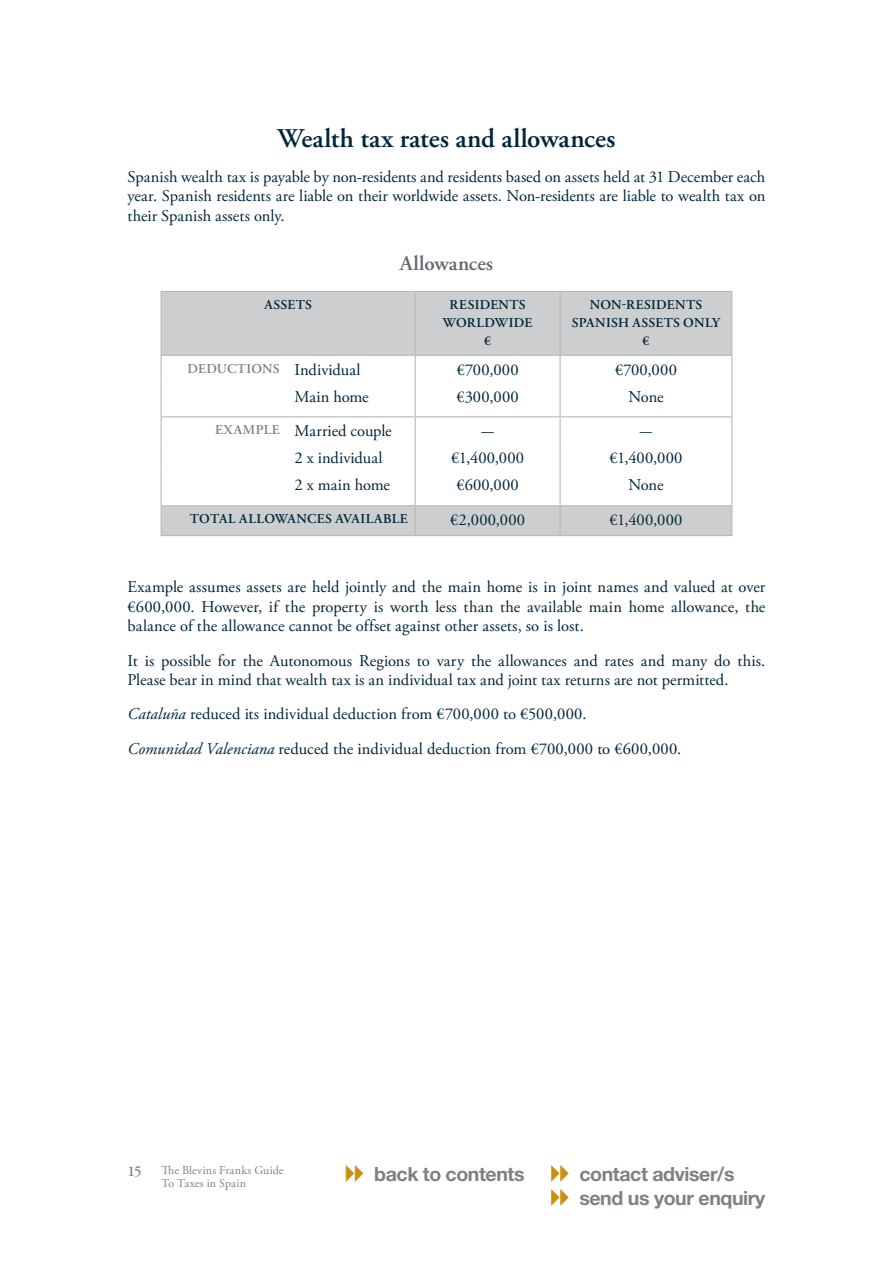
<style>
.page{position:relative;width:893px;height:1263px;background:#fff}
.page>*{position:absolute;margin:0;border:0;box-sizing:border-box;transform-origin:0 0}
.t1{font:600 27px "Adobe Garamond Pro";color:#012539}
.t2{font:600 21px "Adobe Garamond Pro";color:#63696f}
.t3{font:700 19.5px/24px "Helvetica Neue LT Std";letter-spacing:-.02em;color:#7d8185}
.t4{font:16.5px/19.5px "Adobe Garamond Pro";letter-spacing:.005em;color:#012539;text-align:justify}
.t5{font:600 15px "Adobe Garamond Pro";color:#7d8185}
.t6{font:600 13.5px/18px "Adobe Garamond Pro";letter-spacing:.025em;color:#012539;text-align:center}
.t7{font:600 13.5px "Adobe Garamond Pro";letter-spacing:.005em;color:#7d8185}
.t8{font:12px/13.5px "Adobe Garamond Pro";letter-spacing:.015em;color:#7d8185}
.s1{font-weight:400;font-size:16.5px;color:#012539}
.s2{font-weight:600;font-size:13.5px;color:#7d8185}
.s3{font-style:italic}
</style>
<div class="page">
<svg style="left:162px;top:292px;width:569px;height:243px"></svg>
<hr style="left:161px;top:292px;width:1px;height:63px;background:#b7b9bb">
<hr style="left:161px;top:291px;width:126px;height:1px;background:#b7b9bb">
<hr style="left:287px;top:291px;width:128px;height:1px;background:#b7b9bb">
<hr style="left:415px;top:292px;width:1px;height:63px;background:#b7b9bb">
<hr style="left:415px;top:291px;width:145px;height:1px;background:#b7b9bb">
<hr style="left:560px;top:291px;width:172px;height:1px;background:#b7b9bb">
<hr style="left:559px;top:292px;width:2px;height:63px;background:#b7b9bb">
<hr style="left:731px;top:292px;width:1px;height:63px;background:#b7b9bb">
<svg style="left:161px;top:356px;width:1px;height:26px"></svg>
<hr style="left:161px;top:355px;width:126px;height:1px;background:#b7b9bb">
<hr style="left:287px;top:355px;width:128px;height:1px;background:#b7b9bb">
<svg style="left:415px;top:356px;width:1px;height:26px"></svg>
<hr style="left:415px;top:355px;width:145px;height:1px;background:#b7b9bb">
<hr style="left:560px;top:355px;width:172px;height:1px;background:#b7b9bb">
<hr style="left:559px;top:356px;width:2px;height:26px;background:#b7b9bb">
<svg style="left:731px;top:356px;width:1px;height:26px"></svg>
<hr style="left:161px;top:382px;width:1px;height:34px;background:#b7b9bb">
<hr style="left:415px;top:382px;width:1px;height:34px;background:#b7b9bb">
<hr style="left:559px;top:382px;width:2px;height:34px;background:#b7b9bb">
<hr style="left:731px;top:382px;width:1px;height:34px;background:#b7b9bb">
<hr style="left:161px;top:416px;width:126px;height:1px;background:#b7b9bb">
<hr style="left:287px;top:416px;width:128px;height:1px;background:#b7b9bb">
<hr style="left:415px;top:416px;width:145px;height:1px;background:#b7b9bb">
<hr style="left:560px;top:416px;width:172px;height:1px;background:#b7b9bb">
<hr style="left:559px;top:417px;width:2px;height:27px;background:#b7b9bb">
<svg style="left:161px;top:417px;width:1px;height:54px"></svg>
<svg style="left:415px;top:417px;width:1px;height:54px"></svg>
<hr style="left:559px;top:444px;width:2px;height:27px;background:#b7b9bb">
<svg style="left:731px;top:417px;width:1px;height:54px"></svg>
<hr style="left:161px;top:471px;width:1px;height:34px;background:#b7b9bb">
<hr style="left:415px;top:471px;width:1px;height:34px;background:#b7b9bb">
<hr style="left:559px;top:471px;width:2px;height:34px;background:#b7b9bb">
<hr style="left:731px;top:471px;width:1px;height:34px;background:#b7b9bb">
<svg style="left:161px;top:506px;width:1px;height:29px"></svg>
<hr style="left:161px;top:505px;width:126px;height:1px;background:#b7b9bb">
<hr style="left:161px;top:535px;width:126px;height:1px;background:#b7b9bb">
<hr style="left:287px;top:535px;width:128px;height:1px;background:#b7b9bb">
<hr style="left:287px;top:505px;width:128px;height:1px;background:#b7b9bb">
<svg style="left:415px;top:506px;width:1px;height:29px"></svg>
<hr style="left:415px;top:505px;width:145px;height:1px;background:#b7b9bb">
<hr style="left:560px;top:505px;width:172px;height:1px;background:#b7b9bb">
<hr style="left:559px;top:506px;width:2px;height:29px;background:#b7b9bb">
<svg style="left:731px;top:506px;width:1px;height:29px"></svg>
<hr style="left:415px;top:535px;width:145px;height:1px;background:#b7b9bb">
<hr style="left:560px;top:535px;width:172px;height:1px;background:#b7b9bb">
<h1 class="t1" style="left:277px;top:123px;width:340px">Wealth tax rates and allowances</h1>
<p class="t4" style="left:128px;top:167px;width:639px">Spanish wealth tax is payable by non-residents and residents based on assets held at 31 December each year. Spanish residents are liable on their worldwide assets. Non-residents are liable to wealth tax on their Spanish assets only.</p>
<p class="t2" style="left:400px;top:251px;width:95px">Allowances</p>
<p class="t6" style="left:264px;top:296px;width:49px">ASSETS</p>
<p class="t6" style="left:443px;top:296px;width:91px">RESIDENTS<br>WORLDWIDE €</p>
<p class="t6" style="left:572px;top:296px;width:150px">NON-RESIDENTS<br>SPANISH ASSETS ONLY €</p>
<p class="t7" style="left:188px;top:360px;width:174px">DEDUCTIONS <span class="s1">Individual</span></p>
<p class="t4" style="left:457px;top:360px;width:63px">€700,000</p>
<p class="t4" style="left:615px;top:360px;width:63px">€700,000</p>
<p class="t4" style="left:295px;top:387px;width:76px">Main home</p>
<p class="t4" style="left:457px;top:387px;width:64px">€300,000</p>
<p class="t4" style="left:628px;top:387px;width:37px">None</p>
<p class="t4" style="left:215px;top:422px;width:178px"><span class="s2">EXAMPLE</span> Married couple</p>
<p class="t4" style="left:481px;top:422px;width:14px">-</p>
<p class="t4" style="left:640px;top:422px;width:14px">-</p>
<p class="t4" style="left:295px;top:449px;width:89px">2 x individual</p>
<p class="t4" style="left:451px;top:449px;width:74px">€1,400,000</p>
<p class="t4" style="left:609px;top:449px;width:74px">€1,400,000</p>
<p class="t4" style="left:295px;top:476px;width:97px">2 x main home</p>
<p class="t4" style="left:456px;top:476px;width:64px">€600,000</p>
<p class="t4" style="left:628px;top:476px;width:37px">None</p>
<p class="t6" style="left:190px;top:510px;width:219px">TOTAL ALLOWANCES AVAILABLE</p>
<p class="t4" style="left:450px;top:511px;width:77px">€2,000,000</p>
<p class="t4" style="left:609px;top:511px;width:74px">€1,400,000</p>
<p class="t4" style="left:128px;top:578px;width:639px">Example assumes assets are held jointly and the main home is in joint names and valued at over €600,000. However, if the property is worth less than the available main home allowance, the balance of the allowance cannot be offset against other assets, so is lost.</p>
<p class="t4" style="left:128px;top:651px;width:639px">It is possible for the Autonomous Regions to vary the allowances and rates and many do this.<br>Please bear in mind that wealth tax is an individual tax and joint tax returns are not permitted.</p>
<p class="t4" style="left:128px;top:698px;width:555px;line-height:34.3px"><span class="s3">Cataluña</span> reduced its individual deduction from €700,000 to €500,000.<br><span class="s3">Comunidad Valenciana</span> reduced the individual deduction from €700,000 to €600,000.</p>
<p class="t8" style="left:162px;top:1163px;width:124px">The Blevins Franks Guide<br>To Taxes in Spain</p>
<p class="t5" style="left:128px;top:1162px;width:16px">15</p>
<p class="t3" style="left:579px;top:1161px;width:187px">contact adviser/s send us your enquiry</p>
<p class="t3" style="left:374px;top:1161px;width:152px">back to contents</p>
</div>
